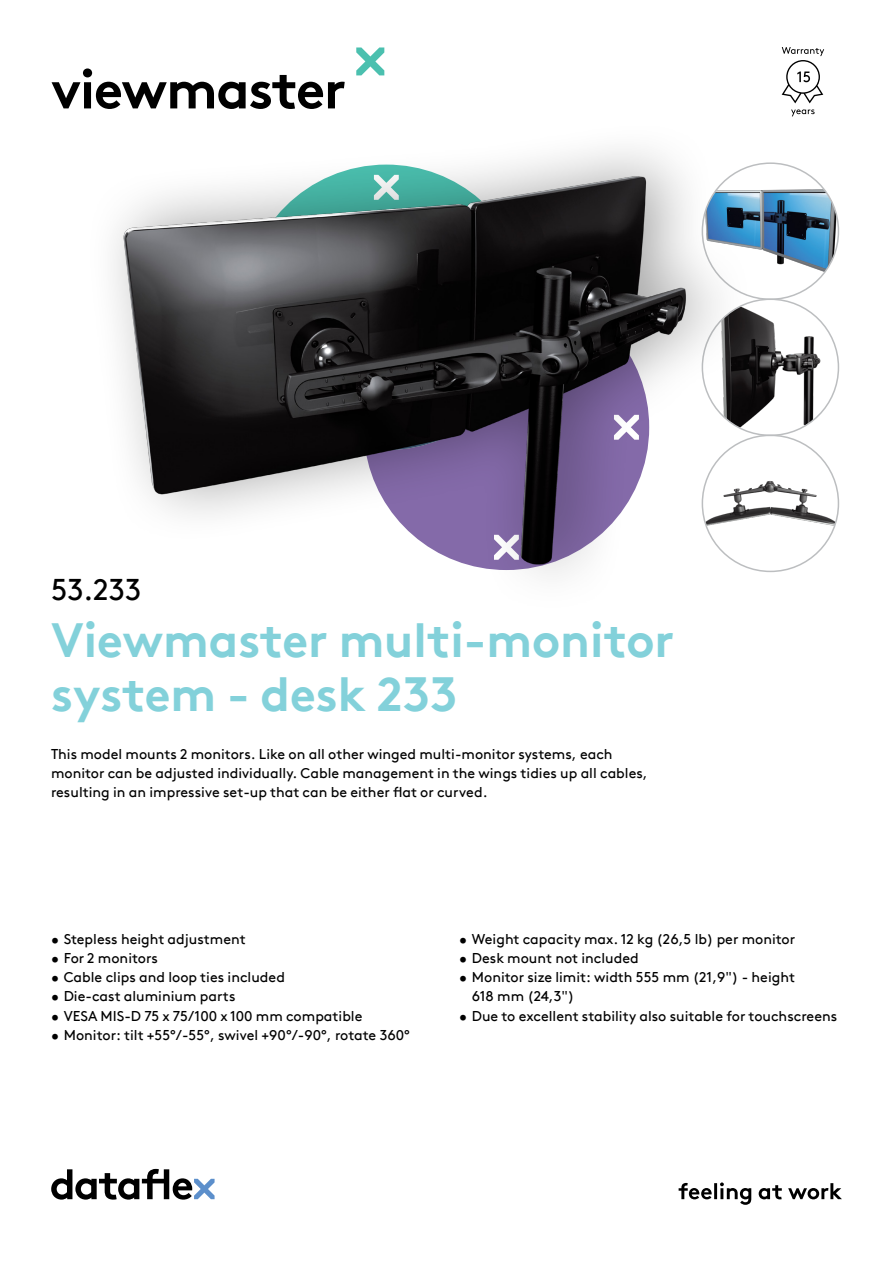
<style>
.page{position:relative;width:893px;height:1263px;background:#fff}
.page>*{position:absolute;margin:0;border:0;box-sizing:border-box;transform-origin:0 0}
.hoofdstuk{font:700 54px "Brown Pro TT";letter-spacing:-.02em;color:#000}
.productnaam{font:700 48px/54px "Brown Pro TT";color:#83d1da}
.productnummer{font:30px "Brown Pro TT";color:#000}
.omschrijving{font:14.25px/19.2px "Brown Pro TT";color:#000}
</style>
<div class="page">
<svg style="left:51px;top:1169px;width:164px;height:30px"></svg>
<svg style="left:679px;top:1182px;width:163px;height:23px"></svg>
<svg style="left:356px;top:47px;width:28px;height:28px"></svg>
<img style="left:755px;top:188px;width:83px;height:86px">
<img style="left:755px;top:301px;width:66px;height:134px">
<img style="left:755px;top:480px;width:83px;height:47px">
<div style="left:84px;top:119px;width:671px;height:496px;background:#000;opacity:.35"></div>
<img style="left:120px;top:174px;width:570px;height:391px">
<svg style="left:782px;top:47px;width:42px;height:56px"></svg>
<svg style="left:791px;top:109px;width:24px;height:7px"></svg>
<p class="hoofdstuk" style="left:51px;top:46px;width:297px">viewmaster</p>
<p class="productnummer" style="left:51px;top:566px;width:92px">53.233</p>
<p class="productnaam" style="left:51px;top:608px;width:625px">Viewmaster multi-monitor system - desk 233</p>
<p class="omschrijving" style="left:51px;top:743px;width:598px">This model mounts 2 monitors. Like on all other winged multi-monitor systems, each monitor can be adjusted individually. Cable management in the wings tidies up all cables, resulting in an impressive set-up that can be either flat or curved.</p>
<p class="omschrijving" style="left:51px;top:928px;width:196px">• Stepless height adjustment</p>
<p class="omschrijving" style="left:51px;top:947px;width:109px">• For 2 monitors</p>
<p class="omschrijving" style="left:51px;top:966px;width:235px">• Cable clips and loop ties included</p>
<p class="omschrijving" style="left:51px;top:986px;width:186px">• Die-cast aluminium parts</p>
<p class="omschrijving" style="left:51px;top:1005px;width:313px">• VESA MIS-D 75 x 75/100 x 100 mm compatible</p>
<p class="omschrijving" style="left:51px;top:1024px;width:360px">• Monitor: tilt +55°/-55°, swivel +90°/-90°, rotate 360°</p>
<p class="omschrijving" style="left:459px;top:928px;width:338px">• Weight capacity max. 12 kg (26,5 lb) per monitor</p>
<p class="omschrijving" style="left:459px;top:947px;width:181px">• Desk mount not included</p>
<p class="omschrijving" style="left:472px;top:966px;width:325px;text-indent:-13px">• Monitor size limit: width 555 mm (21,9") - height<br>618 mm (24,3")</p>
<p class="omschrijving" style="left:459px;top:1005px;width:380px">• Due to excellent stability also suitable for touchscreens</p>
</div>
